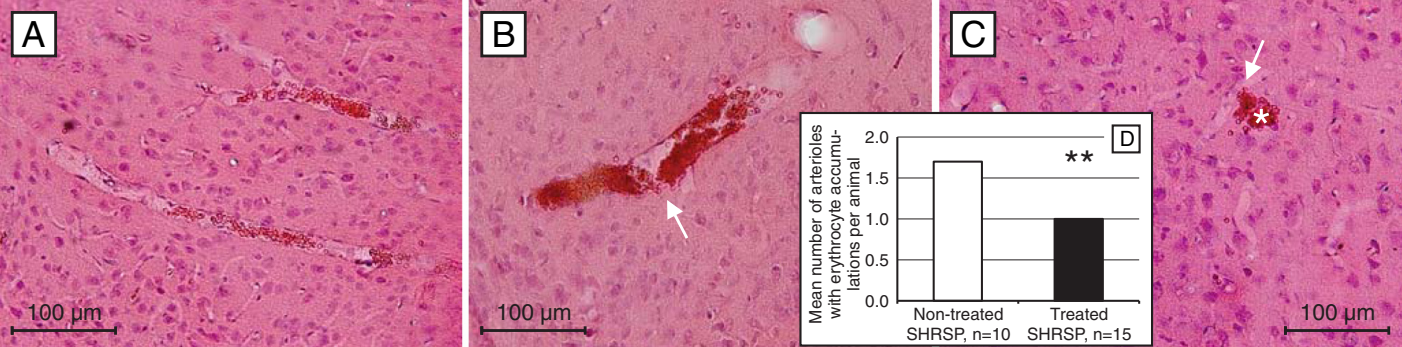
<style>
.page{position:relative;width:1402px;height:347px;background:#fff}
.page>*{position:absolute;margin:0;border:0;box-sizing:border-box;transform-origin:0 0}
.t1{font:51px "Helvetica";color:#fff}
.t2{font:39.6px "Helvetica";color:#221e1f}
.t3{font:36px "Helvetica";color:#000}
.t4{font:22.8px "Helvetica";color:#221e1f}
.t5{font:21px "Helvetica";color:#000}
.t6{font:17.1px/18.9px "Helvetica";color:#221e1f;text-align:center}
</style>
<div class="page">
<img style="left:0;top:0;width:1401px;height:346px">
<svg style="left:1245px;top:37px;width:21px;height:43px"></svg>
<svg style="left:667px;top:200px;width:23px;height:41px"></svg>
<div style="left:12px;top:12px;width:44px;height:44px;background:#fff"></div>
<div style="left:11px;top:11px;width:46px;height:46px;border:3px solid #221e1f"></div>
<div style="left:481px;top:12px;width:44px;height:44px;background:#fff"></div>
<div style="left:480px;top:11px;width:46px;height:46px;border:3px solid #221e1f"></div>
<div style="left:951px;top:12px;width:43px;height:44px;background:#fff"></div>
<div style="left:949px;top:11px;width:47px;height:46px;border:3px solid #221e1f"></div>
<div style="left:800px;top:113px;width:351px;height:232px;background:#fff"></div>
<div style="left:799px;top:112px;width:353px;height:234px;border:2px solid #221e1f"></div>
<hr style="left:897px;top:136px;width:206px;height:1px;background:#221e1f">
<hr style="left:897px;top:177px;width:241px;height:1px;background:#221e1f">
<hr style="left:897px;top:218px;width:241px;height:1px;background:#221e1f">
<hr style="left:897px;top:259px;width:241px;height:1px;background:#221e1f">
<div style="left:1111px;top:124px;width:29px;height:29px;border:2px solid #221e1f"></div>
<div style="left:1054px;top:218px;width:48px;height:82px;background:#221e1f"></div>
<div style="left:1053px;top:217px;width:50px;height:84px;border:2px solid #221e1f"></div>
<div style="left:933px;top:161px;width:48px;height:139px;background:#fff"></div>
<div style="left:932px;top:160px;width:50px;height:141px;border:2px solid #221e1f"></div>
<hr style="left:896px;top:137px;width:2px;height:163px;background:#221e1f">
<hr style="left:897px;top:299px;width:241px;height:2px;background:#221e1f">
<hr style="left:1285px;top:328px;width:103px;height:3px;background:#221e1f">
<svg style="left:1283px;top:326px;width:3px;height:8px"></svg>
<svg style="left:1387px;top:326px;width:2px;height:8px"></svg>
<hr style="left:481px;top:328px;width:104px;height:3px;background:#221e1f">
<svg style="left:480px;top:326px;width:3px;height:8px"></svg>
<svg style="left:583px;top:326px;width:3px;height:8px"></svg>
<hr style="left:12px;top:328px;width:103px;height:3px;background:#221e1f">
<svg style="left:11px;top:326px;width:3px;height:8px"></svg>
<svg style="left:114px;top:326px;width:3px;height:8px"></svg>
<h3 class="t3" style="left:21px;top:21px;width:26px">A</h3>
<h3 class="t3" style="left:491px;top:21px;width:26px">B</h3>
<h3 class="t3" style="left:960px;top:21px;width:27px">C</h3>
<h1 class="t1" style="left:1251px;top:109px;width:21px">*</h1>
<p class="t6" style="left:807px;top:323px;width:200px;rotate:-90deg">M nae mun r eb r af o t e i or l e s w ht i ycorht yre t e mucca - u<br>l a i ot sn r ep na i m l a</p>
<p class="t5" style="left:1119px;top:131px;width:17px">D</p>
<p class="t6" style="left:865px;top:129px;width:25px">2.0</p>
<h2 class="t2" style="left:1063px;top:151px;width:32px">**</h2>
<p class="t6" style="left:865px;top:170px;width:25px">1.5</p>
<p class="t6" style="left:865px;top:211px;width:25px">1.0</p>
<p class="t6" style="left:865px;top:252px;width:25px">0.5</p>
<p class="t6" style="left:865px;top:293px;width:25px">0.0</p>
<h3 class="t4" style="left:26px;top:303px;width:77px">100 µm</h3>
<h3 class="t4" style="left:496px;top:303px;width:77px">100 µm</h3>
<h3 class="t4" style="left:1299px;top:303px;width:77px">100 µm</h3>
<p class="t6" style="left:906px;top:306px;width:106px">Non-treated<br>SHRSP, n=10</p>
<p class="t6" style="left:1027px;top:306px;width:106px">Treated<br>SHRSP, n=15</p>
</div>
